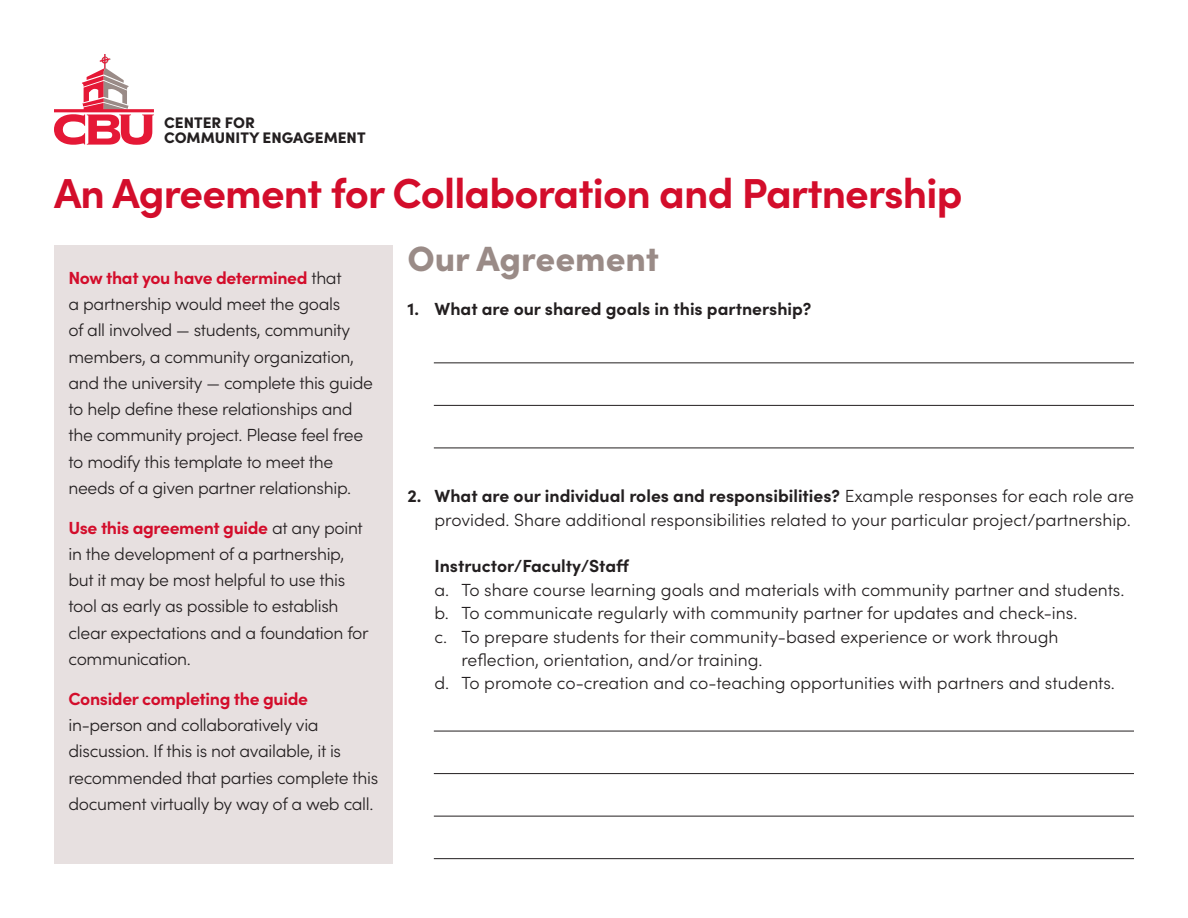
<style>
.page{position:relative;width:1188px;height:918px;background:#fff}
.page>*{position:absolute;margin:0;border:0;box-sizing:border-box;transform-origin:0 0}
.t1{font:700 42px "Sofia Pro";letter-spacing:-.02em;color:#d30d2b}
.t2{font:900 35.1px "Sofia Pro";color:#9a8b87}
.t3{font:300 17.55px/26.2px "Sofia Pro";letter-spacing:-.02em;color:#231f20}
.t4{font:300 17.55px/23.4px "Sofia Pro";color:#231f20;text-align:right}
.t5{font:700 17.55px "Sofia Pro";color:#231f20}
.t6{font:900 15.3px/15.3px "Sofia Pro";color:#231f20}
.s1{font-weight:700;color:#d30d2b}
.s2{font-weight:700}
</style>
<div class="page">
<div style="left:54px;top:245px;width:339px;height:619px;background:#e7e0e0"></div>
<hr style="left:434px;top:362px;width:700px;height:1px;background:#231f20">
<hr style="left:434px;top:405px;width:700px;height:1px;background:#231f20">
<hr style="left:434px;top:448px;width:700px;height:1px;background:#231f20">
<hr style="left:434px;top:773px;width:700px;height:1px;background:#231f20">
<hr style="left:434px;top:816px;width:700px;height:1px;background:#231f20">
<hr style="left:434px;top:858px;width:700px;height:1px;background:#231f20">
<hr style="left:434px;top:731px;width:700px;height:1px;background:#231f20">
<svg style="left:54px;top:54px;width:100px;height:90px"></svg>
<p class="t6" style="left:164px;top:113px;width:203px">CENTER FOR<br>COMMUNITY ENGAGEMENT</p>
<p class="t1" style="left:54px;top:160px;width:910px">An Agreement for Collaboration and Partnership</p>
<p class="t3" style="left:68px;top:264px;width:306px"><span class="s1">Now that you have determined</span> that<br>a partnership would meet the goals<br>of all involved — students, community members, a community organization, and the university — complete this guide to help define these relationships and the community project. Please feel free to modify this template to meet the needs of a given partner relationship.</p>
<p class="t3" style="left:68px;top:513px;width:302px"><span class="s1">Use this agreement guide</span> at any point in the development of a partnership, but it may be most helpful to use this tool as early as possible to establish clear expectations and a foundation for communication.</p>
<p class="t3" style="left:68px;top:684px;width:311px"><span class="s1">Consider completing the guide </span>in-person and collaboratively via discussion. If this is not available, it is recommended that parties complete this document virtually by way of a web call.</p>
<p class="t2" style="left:408px;top:231px;width:253px">Our Agreement</p>
<p class="t5" style="left:408px;top:295px;width:406px">1. What are our shared goals in this partnership?</p>
<p class="t4" style="left:408px;top:483px;width:728px"><span class="s2">2. What are our individual roles and responsibilities?</span> Example responses for each role are provided. Share additional responsibilities related to your particular project/partnership.</p>
<p class="t5" style="left:435px;top:553px;width:196px">Instructor/Faculty/Staff</p>
<p class="t4" style="left:435px;top:577px;width:692px">a. To share course learning goals and materials with community partner and students.</p>
<p class="t4" style="left:435px;top:600px;width:644px">b. To communicate regularly with community partner for updates and check-ins.</p>
<p class="t4" style="left:462px;top:624px;width:598px;text-align:left;text-indent:-27px">c. To prepare students for their community-based experience or work through reflection, orientation, and/or training.</p>
<p class="t4" style="left:435px;top:671px;width:682px">d. To promote co-creation and co-teaching opportunities with partners and students.</p>
</div>
